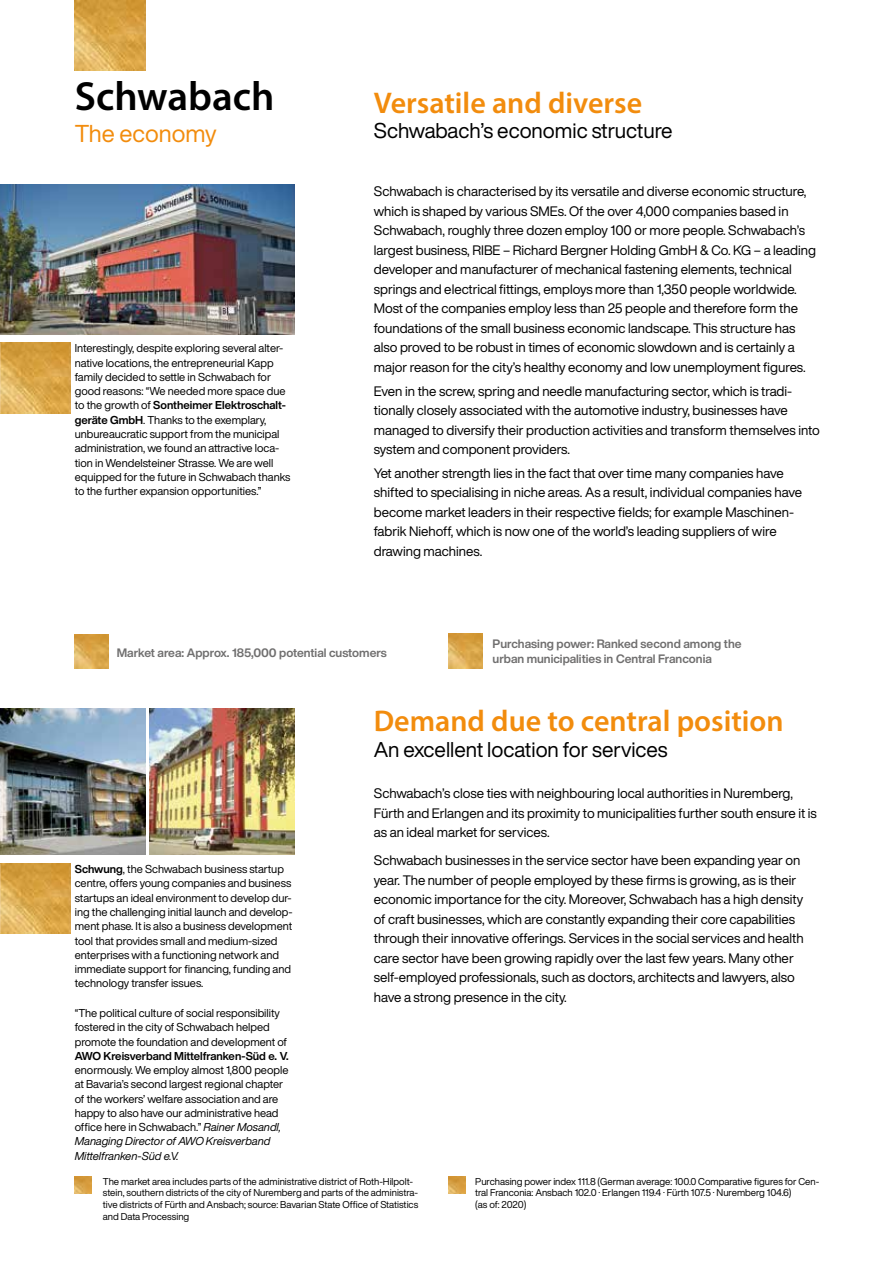
<style>
.page{position:relative;width:893px;height:1263px;background:#fff}
.page>*{position:absolute;margin:0;border:0;box-sizing:border-box;transform-origin:0 0}
.t1{font:600 40.8px "Myriad Pro";color:#000}
.t2{font:600 30px "Myriad Pro";color:#f28c0d}
.t3{font:24px "Helvetica Now Display";color:#f28c0d}
.t4{font:21px "Helvetica Now Display";color:#000}
.t5{font:13.5px/19.5px "Helvetica Now Display";color:#000}
.t6{font:700 12px/14.4px "Helvetica Now Display";color:#706f6f}
.t7{font:11.25px/14.2px "Helvetica Now Display";color:#000}
.t8{font:700 11.25px "Helvetica Now Display";letter-spacing:-.005em;color:#000}
.t9{font:9.75px/11.7px "Helvetica Now Display";color:#000}
.s1{font-weight:700}
.s2{font-style:italic}
</style>
<div class="page">
<img style="left:0;top:185px;width:295px;height:149px">
<img style="left:0;top:709px;width:145px;height:145px">
<img style="left:150px;top:709px;width:145px;height:145px">
<img style="left:0;top:863px;width:71px;height:71px">
<img style="left:0;top:343px;width:71px;height:70px">
<img style="left:75px;top:635px;width:34px;height:34px">
<img style="left:448px;top:634px;width:34px;height:34px">
<img style="left:75px;top:1176px;width:17px;height:17px">
<img style="left:449px;top:1176px;width:17px;height:17px">
<img style="left:75px;top:0;width:70px;height:71px">
<h1 class="t1" style="left:75px;top:70px;width:201px">Schwabach</h1>
<h3 class="t3" style="left:75px;top:117px;width:143px">The economy</h3>
<p class="t7" style="left:75px;top:341px;width:217px">Interestingly, despite exploring several alter&shy;native locations, the entrepreneurial Kapp family decided to settle in Schwabach for good reasons: “We needed more space due to the growth of <span class="s1">Sontheimer Elektroschalt&shy;geräte GmbH</span>. Thanks to the exemplary, unbureaucratic support from the municipal administration, we found an attractive loca&shy;tion in Wendelsteiner Strasse. We are well equipped for the future in Schwabach thanks to the further expansion opportunities.”</p>
<h2 class="t2" style="left:374px;top:84px;width:270px">Versatile and diverse</h2>
<h3 class="t4" style="left:374px;top:116px;width:300px">Schwabach’s economic structure</h3>
<p class="t5" style="left:374px;top:182px;width:444px">Schwabach is characterised by its versatile and diverse economic structure, which is shaped by various SMEs. Of the over 4,000 companies based in Schwabach, roughly three dozen employ 100 or more people. Schwabach’s largest business, RIBE – Richard Bergner Holding GmbH &amp; Co. KG – a leading developer and manufacturer of mechanical fastening elements, technical springs and electrical fittings, employs more than 1,350 people worldwide.<br>Most of the companies employ less than 25 people and therefore form the foundations of the small business economic landscape. This structure has also proved to be robust in times of economic slowdown and is certainly a major reason for the city’s healthy economy and low unemployment figures.</p>
<p class="t5" style="left:374px;top:381px;width:448px">Even in the screw, spring and needle manufacturing sector, which is tradi&shy;tionally closely associated with the automotive industry, businesses have managed to diversify their production activities and transform themselves into system and component providers.</p>
<p class="t5" style="left:374px;top:463px;width:430px">Yet another strength lies in the fact that over time many companies have shifted to specialising in niche areas. As a result, individual companies have become market leaders in their respective fields; for example Maschinen&shy;fabrik Niehoff, which is now one of the world’s leading suppliers of wire drawing machines.</p>
<p class="t6" style="left:117px;top:646px;width:271px">Market area: Approx. 185,000 potential customers</p>
<p class="t6" style="left:493px;top:637px;width:250px">Purchasing power: Ranked second among the urban municipalities in Central Franconia</p>
<p class="t7" style="left:75px;top:862px;width:219px"><span class="s1">Schwung</span>, the Schwabach business startup centre, offers young companies and business startups an ideal environment to develop dur&shy;ing the challenging initial launch and develop&shy;ment phase. It is also a business development tool that provides small and medium-sized enterprises with a functioning network and immediate support for financing, funding and technology transfer issues.</p>
<p class="t7" style="left:75px;top:1006px;width:214px">“The political culture of social responsibility fostered in the city of Schwabach helped promote the foundation and development of</p>
<p class="t8" style="left:75px;top:1048px;width:215px">AWO Kreisverband Mittelfranken-Süd e. V.</p>
<p class="t7" style="left:75px;top:1063px;width:215px">enormously. We employ almost 1,800 people at Bavaria’s second largest regional chapter of the workers’ welfare association and are happy to also have our administrative head office here in Schwabach.” <span class="s2">Rainer Mosandl, Managing Director of AWO Kreisverband Mittelfranken-Süd e.V.</span></p>
<h2 class="t2" style="left:374px;top:702px;width:411px">Demand due to central position</h2>
<h3 class="t4" style="left:374px;top:735px;width:295px">An excellent location for services</h3>
<p class="t5" style="left:374px;top:784px;width:445px">Schwabach’s close ties with neighbouring local authorities in Nuremberg,<br>Fürth and Erlangen and its proximity to municipalities further south ensure it is as an ideal market for services.</p>
<p class="t5" style="left:374px;top:851px;width:431px">Schwabach businesses in the service sector have been expanding year on year. The number of people employed by these firms is growing, as is their economic importance for the city. Moreover, Schwabach has a high density of craft businesses, which are constantly expanding their core capabilities through their innovative offerings. Services in the social services and health care sector have been growing rapidly over the last few years. Many other self-employed professionals, such as doctors, architects and lawyers, also have a strong presence in the city.</p>
<p class="t9" style="left:103px;top:1175px;width:317px">The market area includes parts of the administrative district of Roth-Hilpolt&shy;stein, southern districts of the city of Nuremberg and parts of the administra&shy;tive districts of Fürth and Ansbach; source: Bavarian State Office of Statistics and Data Processing</p>
<p class="t9" style="left:475px;top:1175px;width:346px">Purchasing power index 111.8 (German average: 100.0 Comparative figures for Cen&shy;tral Franconia: Ansbach 102.0 · Erlangen 119.4 · Fürth 107.5 · Nuremberg 104.6)<br>(as of: 2020)</p>
</div>
